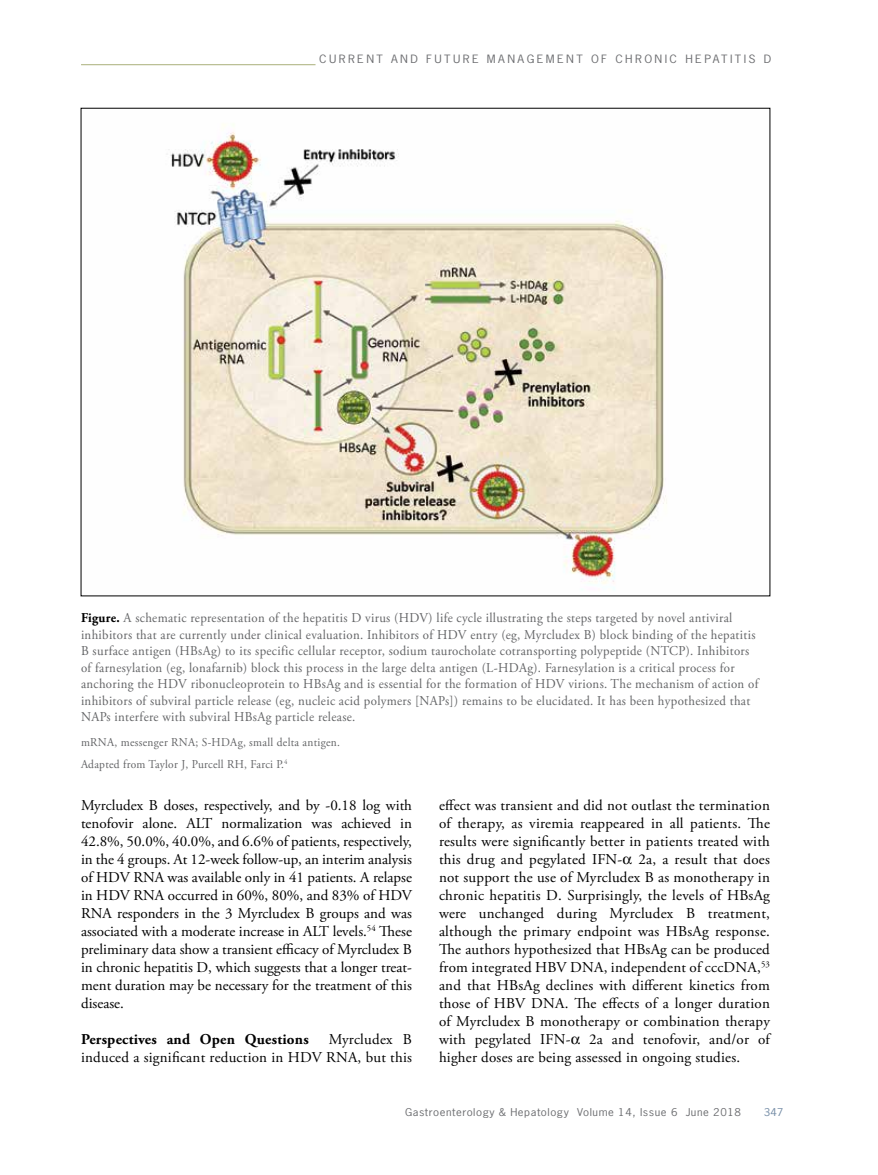
<style>
.page{position:relative;width:878px;height:1175px;background:#fff}
.page>*{position:absolute;margin:0;border:0;box-sizing:border-box;transform-origin:0 0}
.t1{font:15px/18px "Adobe Garamond Pro";letter-spacing:.015em;color:#000;text-align:justify}
.t2{font:700 15px "Adobe Garamond Pro";letter-spacing:.015em;color:#000}
.t3{font:13.5px/16.5px "Adobe Garamond Pro";letter-spacing:.025em;color:#636466;scale:.95 1}
.t4{font:12px/22.5px "Adobe Garamond Pro";letter-spacing:.025em;color:#636466;scale:.95 1}
.t5{font:10.8px "News Gothic Std";letter-spacing:.2em;color:#6d6e71;scale:1.11 1}
.t6{font:10.2px "News Gothic Std";letter-spacing:.05em;color:#6d6e71;scale:1.11 1}
.t7{font:10.2px "News Gothic Std";color:#738ba5;scale:1.11 1}
.s1{font-weight:700;color:#000}
</style>
<div class="page">
<hr style="left:81px;top:64px;width:234px;height:1px;background:#a9b07b">
<img style="left:168px;top:124px;width:499px;height:465px">
<p class="t5" style="left:319px;top:52px;width:409px">CURRENT AND FUTURE MANAGEMENT OF CHRONIC HEPATITIS D</p>
<p class="t3" style="left:81px;top:610px;width:714px"><span class="s1">Figure.</span> A schematic representation of the hepatitis D virus (HDV) life cycle illustrating the steps targeted by novel antiviral inhibitors that are currently under clinical evaluation. Inhibitors of HDV entry (eg, Myrcludex B) block binding of the hepatitis B surface antigen (HBsAg) to its specific cellular receptor, sodium taurocholate cotransporting polypeptide (NTCP). Inhibitors of farnesylation (eg, lonafarnib) block this process in the large delta antigen (L-HDAg). Farnesylation is a critical process for anchoring the HDV ribonucleoprotein to HBsAg and is essential for the formation of HDV virions. The mechanism of action of inhibitors of subviral particle release (eg, nucleic acid polymers [NAPs]) remains to be elucidated. It has been hypothesized that NAPs interfere with subviral HBsAg particle release.</p>
<p class="t4" style="left:81px;top:731px;width:274px">mRNA, messenger RNA; S-HDAg, small delta antigen.<br>Adapted from Taylor J, Purcell RH, Farci P.<sup>4</sup></p>
<p class="t1" style="left:81px;top:797px;width:332px">Myrcludex B doses, respectively, and by -0.18 log with tenofovir alone. ALT normalization was achieved in 42.8%, 50.0%, 40.0%, and 6.6% of patients, respectively, in the 4 groups. At 12-week follow-up, an interim analysis of HDV RNA was available only in 41 patients. A relapse in HDV RNA occurred in 60%, 80%, and 83% of HDV RNA responders in the 3 Myrcludex B groups and was associated with a moderate increase in ALT levels.<sup>54</sup> These preliminary data show a transient efficacy of Myrcludex B in chronic hepatitis D, which suggests that a longer treat&shy;ment duration may be necessary for the treatment of this disease.</p>
<p class="t2" style="left:81px;top:1031px;width:229px">Perspectives and Open Questions</p>
<p class="t1" style="left:81px;top:1031px;width:332px;text-align:right">Myrcludex B<br>induced a significant reduction in HDV RNA, but this</p>
<p class="t1" style="left:439px;top:797px;width:332px">effect was transient and did not outlast the termination of therapy, as viremia reappeared in all patients. The results were significantly better in patients treated with this drug and pegylated IFN- 2a, a result that does not support the use of Myrcludex B as monotherapy in chronic hepatitis D. Surprisingly, the levels of HBsAg were unchanged during Myrcludex B treatment, although the primary endpoint was HBsAg response.<br>The authors hypothesized that HBsAg can be produced from integrated HBV DNA, independent of cccDNA,<sup>53 </sup>and that HBsAg declines with different kinetics from those of HBV DNA. The effects of a longer duration of Myrcludex B monotherapy or combination therapy with pegylated IFN- 2a and tenofovir, and/or of higher doses are being assessed in ongoing studies.</p>
<p class="t6" style="left:405px;top:1105px;width:304px">Gastroenterology &amp; Hepatology Volume 14, Issue 6 June 2018</p>
<p class="t7" style="left:764px;top:1105px;width:19px">347</p>
</div>
